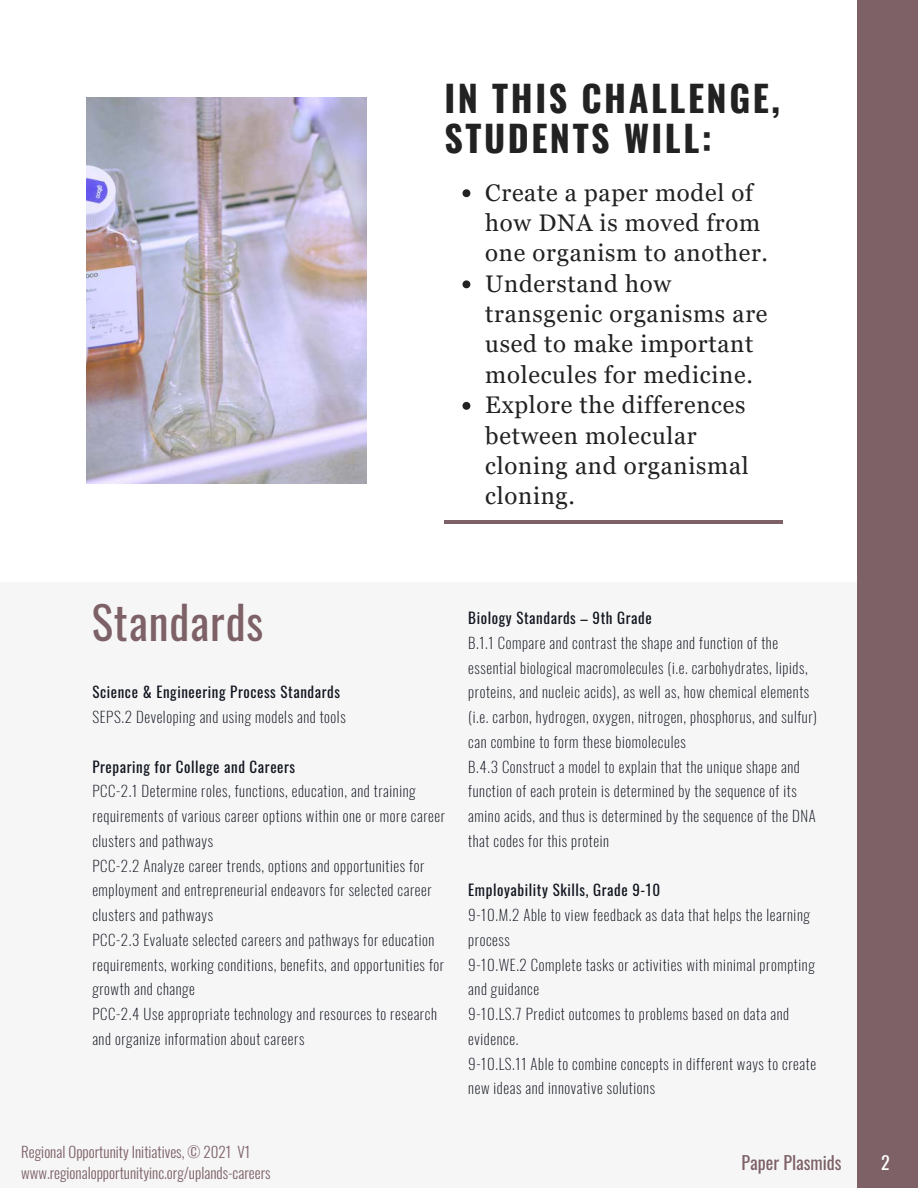
<style>
.page{position:relative;width:918px;height:1188px;background:#fff}
.page>*{position:absolute;margin:0;border:0;box-sizing:border-box;transform-origin:0 0}
.t1{font:45px "Oswald";letter-spacing:.02em;color:#7d6167}
.t2{font:700 36px/39.3px "Oswald";letter-spacing:.07em;color:#222}
.t3{font:24px/30.3px "Georgia Pro";letter-spacing:.03em;color:#222}
.t4{font:18px "Oswald";color:#7d6167}
.t5{font:18px "Oswald";color:#fff}
.t6{font:200 15px/24.8px "Oswald";letter-spacing:.04em;color:#11151f}
.t7{font:15px "Oswald";letter-spacing:.04em;color:#11151f}
.t8{font:300 15px/20.2px "Oswald";color:#7d6167}
</style>
<div class="page">
<img style="left:86px;top:98px;width:280px;height:385px">
<svg style="left:463px;top:189px;width:7px;height:8px"></svg>
<svg style="left:463px;top:280px;width:7px;height:8px"></svg>
<svg style="left:463px;top:402px;width:7px;height:8px"></svg>
<hr style="left:445px;top:520px;width:338px;height:4px;background:#7d6167">
<div style="left:0;top:583px;width:918px;height:605px;background:#f6f6f6"></div>
<div style="left:857px;top:0;width:61px;height:1188px;background:#7d6167"></div>
<p class="t2" style="left:445px;top:81px;width:337px">IN THIS CHALLENGE,<br>STUDENTS WILL:</p>
<p class="t3" style="left:485px;top:177px;width:284px">Create a paper model of how DNA is moved from one organism to another.</p>
<p class="t3" style="left:485px;top:268px;width:284px">Understand how transgenic organisms are used to make important molecules for medicine.</p>
<p class="t3" style="left:485px;top:390px;width:265px">Explore the differences between molecular cloning and organismal cloning.</p>
<p class="t1" style="left:92px;top:582px;width:173px">Standards</p>
<p class="t7" style="left:92px;top:679px;width:249px">Science &amp; Engineering Process Standards</p>
<p class="t6" style="left:92px;top:703px;width:255px">SEPS.2 Developing and using models and tools</p>
<p class="t7" style="left:92px;top:753px;width:204px">Preparing for College and Careers</p>
<p class="t6" style="left:92px;top:777px;width:354px">PCC-2.1 Determine roles, functions, education, and training requirements of various career options within one or more career clusters and pathways</p>
<p class="t6" style="left:92px;top:851px;width:341px">PCC-2.2 Analyze career trends, options and opportunities for employment and entrepreneurial endeavors for selected career clusters and pathways</p>
<p class="t6" style="left:92px;top:925px;width:353px">PCC-2.3 Evaluate selected careers and pathways for education requirements, working conditions, benefits, and opportunities for growth and change</p>
<p class="t6" style="left:92px;top:1000px;width:346px">PCC-2.4 Use appropriate technology and resources to research and organize information about careers</p>
<p class="t7" style="left:468px;top:605px;width:185px">Biology Standards – 9th Grade</p>
<p class="t6" style="left:468px;top:629px;width:350px">B.1.1 Compare and contrast the shape and function of the essential biological macromolecules (i.e. carbohydrates, lipids, proteins, and nucleic acids), as well as, how chemical elements (i.e. carbon, hydrogen, oxygen, nitrogen, phosphorus, and sulfur) can combine to form these biomolecules</p>
<p class="t6" style="left:468px;top:752px;width:349px">B.4.3 Construct a model to explain that the unique shape and function of each protein is determined by the sequence of its amino acids, and thus is determined by the sequence of the DNA that codes for this protein</p>
<p class="t7" style="left:468px;top:877px;width:193px">Employability Skills, Grade 9-10</p>
<p class="t6" style="left:468px;top:901px;width:343px">9-10.M.2 Able to view feedback as data that helps the learning process</p>
<p class="t6" style="left:468px;top:950px;width:348px">9-10.WE.2 Complete tasks or activities with minimal prompting and guidance</p>
<p class="t6" style="left:468px;top:1000px;width:322px">9-10.LS.7 Predict outcomes to problems based on data and evidence.</p>
<p class="t6" style="left:468px;top:1049px;width:349px">9-10.LS.11 Able to combine concepts in different ways to create new ideas and innovative solutions</p>
<p class="t8" style="left:21px;top:1140px;width:251px">Regional Opportunity Initiatives, © 2021 V1 www.regionalopportunityinc.org/uplands-careers</p>
<p class="t4" style="left:742px;top:1147px;width:102px">Paper Plasmids</p>
<p class="t5" style="left:881px;top:1146px;width:10px">2</p>
</div>
